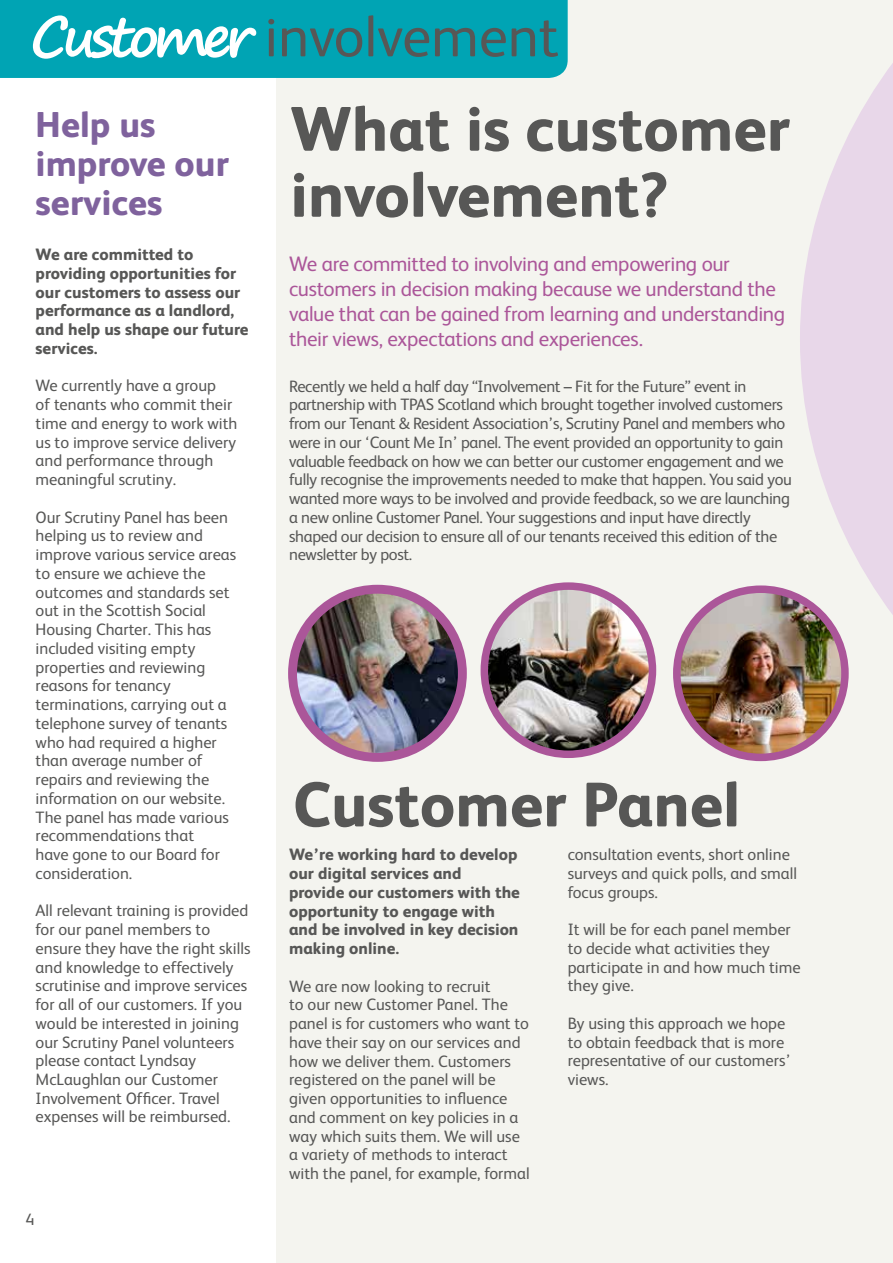
<style>
.page{position:relative;width:893px;height:1263px;background:#fff}
.page>*{position:absolute;margin:0;border:0;box-sizing:border-box;transform-origin:0 0}
.t1{font:800 63px/66px "FS Albert";color:#575756}
.t2{font:57.75px "FS Albert";color:#575756}
.t3{font:800 36px/39px "FS Albert";color:#7f629d}
.t4{font:21px/24.8px "FS Albert";letter-spacing:-.015em;color:#ab5699}
.t5{font:16.5px/18.8px "FS Albert";color:#575756}
.t6{font:16.5px/18.8px "FS Albert";letter-spacing:-.02em;color:#575756}
.t7{font:800 16.5px/18.8px "FS Albert";color:#575756}
.s1{font-family:"Segoe Print";font-weight:700;font-size:54.75px;color:#fff}
</style>
<div class="page">
<div style="left:276px;top:0;width:617px;height:1263px;background:#f4f4ef"></div>
<div style="left:0;top:0;width:568px;height:78px;background:#00a4b4"></div>
<hr style="left:892px;top:504px;width:1px;height:759px;background:#ab5699">
<svg style="left:800px;top:63px;width:93px;height:775px;fill:#e8d7e9"></svg>
<img style="left:677px;top:589px;width:168px;height:168px;border-radius:84px">
<div style="left:673px;top:585px;width:176px;height:176px;border:8px solid #ab5699;border-radius:50%"></div>
<img style="left:293px;top:589px;width:169px;height:163px">
<div style="left:288px;top:585px;width:179px;height:177px;border:9px solid #ab5699;border-radius:50%"></div>
<img style="left:484px;top:586px;width:168px;height:168px;border-radius:84px">
<div style="left:481px;top:582px;width:175px;height:176px;border:8px solid #ab5699;border-radius:50%"></div>
<h2 class="t2" style="left:30px;top:-2px;width:530px"><span class="s1">Customer</span> involvement</h2>
<h3 class="t3" style="left:36px;top:104px;width:195px">Help us improve our services</h3>
<p class="t7" style="left:36px;top:244px;width:214px">We are committed to providing opportunities for our customers to assess our performance as a landlord, and help us shape our future services.</p>
<p class="t5" style="left:36px;top:375px;width:203px">We currently have a group<br>of tenants who commit their time and energy to work with us to improve service delivery and performance through meaningful scrutiny.</p>
<p class="t5" style="left:36px;top:507px;width:202px">Our Scrutiny Panel has been helping us to review and improve various service areas to ensure we achieve the outcomes and standards set out in the Scottish Social<br>Housing Charter. This has included visiting empty properties and reviewing reasons for tenancy terminations, carrying out a telephone survey of tenants who had required a higher than average number of repairs and reviewing the information on our website.<br>The panel has made various recommendations that<br>have gone to our Board for consideration.</p>
<p class="t5" style="left:36px;top:900px;width:216px">All relevant training is provided for our panel members to ensure they have the right skills and knowledge to effectively scrutinise and improve services for all of our customers. If you would be interested in joining our Scrutiny Panel volunteers please contact Lyndsay<br>McLaughlan our Customer<br>Involvement Officer. Travel expenses will be reimbursed.</p>
<p class="t5" style="left:26px;top:1209px;width:11px">4</p>
<h1 class="t1" style="left:290px;top:93px;width:501px">What is customer involvement?</h1>
<p class="t4" style="left:289px;top:251px;width:498px">We are committed to involving and empowering our customers in decision making because we understand the value that can be gained from learning and understanding their views, expectations and experiences.</p>
<p class="t6" style="left:289px;top:376px;width:504px">Recently we held a half day “Involvement – Fit for the Future” event in partnership with TPAS Scotland which brought together involved customers from our Tenant &amp; Resident Association’s, Scrutiny Panel and members who were in our ‘Count Me In’ panel. The event provided an opportunity to gain valuable feedback on how we can better our customer engagement and we fully recognise the improvements needed to make that happen. You said you wanted more ways to be involved and provide feedback, so we are launching a new online Customer Panel. Your suggestions and input have directly shaped our decision to ensure all of our tenants received this edition of the newsletter by post.</p>
<h1 class="t1" style="left:293px;top:769px;width:449px">Customer Panel</h1>
<p class="t7" style="left:289px;top:844px;width:232px">We’re working hard to develop our digital services and provide our customers with the opportunity to engage with and be involved in key decision making online.</p>
<p class="t5" style="left:289px;top:976px;width:242px">We are now looking to recruit<br>to our new Customer Panel. The panel is for customers who want to have their say on our services and how we deliver them. Customers registered on the panel will be given opportunities to influence and comment on key policies in a way which suits them. We will use a variety of methods to interact with the panel, for example, formal</p>
<p class="t5" style="left:568px;top:844px;width:231px">consultation events, short online surveys and quick polls, and small focus groups.</p>
<p class="t5" style="left:568px;top:919px;width:235px">It will be for each panel member to decide what activities they participate in and how much time they give.</p>
<p class="t5" style="left:568px;top:1013px;width:225px">By using this approach we hope to obtain feedback that is more representative of our customers’ views.</p>
</div>
